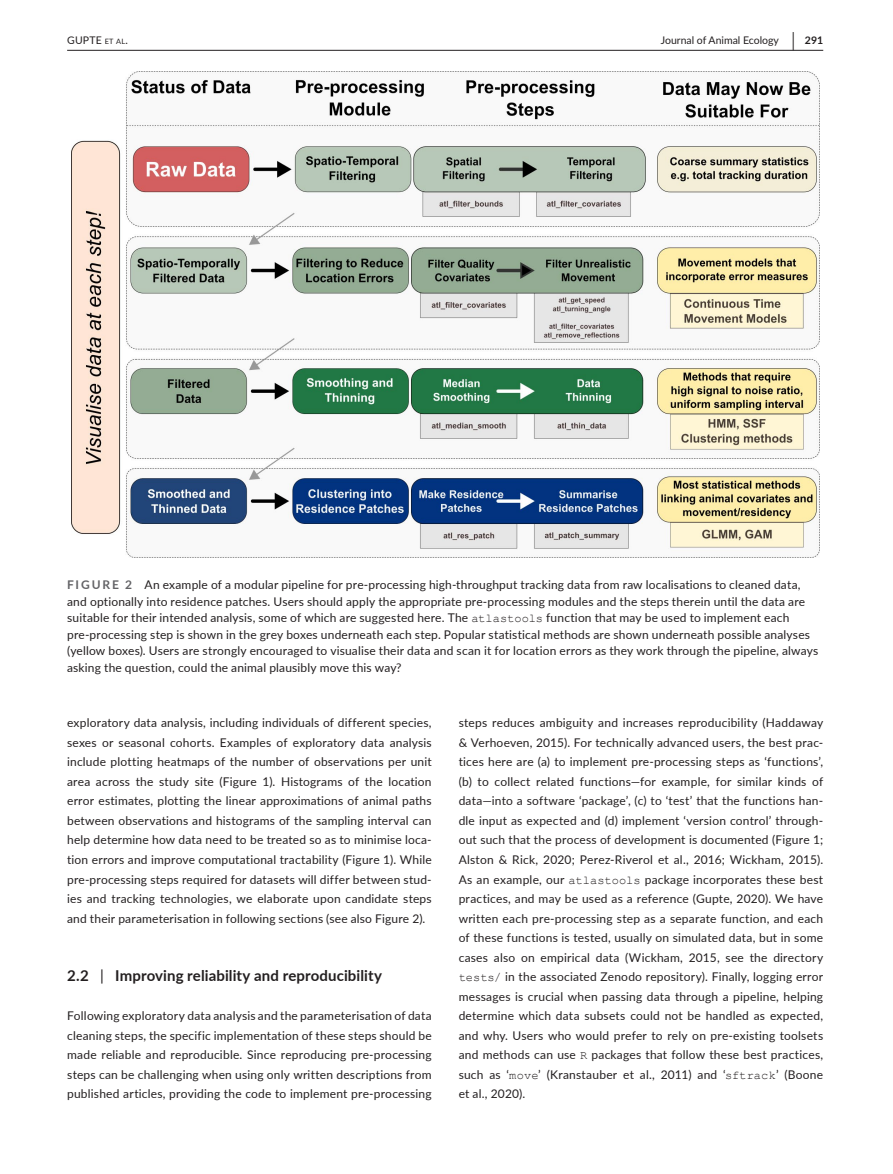
<style>
.page{position:relative;width:893px;height:1174px;background:#fff}
.page>*{position:absolute;margin:0;border:0;box-sizing:border-box;transform-origin:0 0}
.t1{font:700 19.5px "Lato";color:#231f20;scale:.48 1}
.t2{font:700 15px "Lato";letter-spacing:.005em;color:#231f20}
.t3{font:12px/19.5px "Lato";letter-spacing:.015em;color:#231f20;text-align:justify}
.t4{font:10.5px "Lato";color:#231f20}
.t5{font:10.5px "Lato";letter-spacing:.02em;color:#231f20}
.t6{font:700 10.5px "Lato";color:#231f20}
.s1{font-size:7.35px}
.s2{font-weight:700;color:#636366}
.s3{font-family:"Courier New"}
.s4{font-weight:400}
</style>
<div class="page">
<hr style="left:67px;top:50px;width:756px;height:1px;background:#231f20">
<img style="left:71px;top:72px;width:748px;height:485px">
<h1 class="t1" style="left:792px;top:25px;width:7px">|</h1>
<p class="t5" style="left:67px;top:33px;width:62px">GUPTE <span class="s1">et al</span>.</p>
<p class="t4" style="left:661px;top:33px;width:120px">Journal of Animal Ecology</p>
<p class="t6" style="left:805px;top:33px;width:20px">291</p>
<p class="t3" style="left:67px;top:576px;width:752px;line-height:16.5px;text-align:left"><span class="s2">FIGURE 2</span> An example of a modular pipeline for pre-processing high-throughput tracking data from raw localisations to cleaned data, and optionally into residence patches. Users should apply the appropriate pre-processing modules and the steps therein until the data are suitable for their intended analysis, some of which are suggested here. The <span class="s3">atlastools</span> function that may be used to implement each pre-processing step is shown in the grey boxes underneath each step. Popular statistical methods are shown underneath possible analyses (yellow boxes). Users are strongly encouraged to visualise their data and scan it for location errors as they work through the pipeline, always asking the question, could the animal plausibly move this way?</p>
<p class="t3" style="left:67px;top:713px;width:366px">exploratory data analysis, including individuals of different species, sexes or seasonal cohorts. Examples of exploratory data analysis include plotting heatmaps of the number of observations per unit area across the study site (Figure 1). Histograms of the location error estimates, plotting the linear approximations of animal paths between observations and histograms of the sampling interval can help determine how data need to be treated so as to minimise loca&shy;tion errors and improve computational tractability (Figure 1). While pre-processing steps required for datasets will differ between stud&shy;ies and tracking technologies, we elaborate upon candidate steps and their parameterisation in following sections (see also Figure 2).</p>
<p class="t2" style="left:67px;top:964px;width:316px">2.2 <span class="s4">|</span> Improving reliability and reproducibility</p>
<p class="t3" style="left:67px;top:1005px;width:366px">Following exploratory data analysis and the parameterisation of data cleaning steps, the specific implementation of these steps should be made reliable and reproducible. Since reproducing pre-processing steps can be challenging when using only written descriptions from published articles, providing the code to implement pre-processing</p>
<p class="t3" style="left:459px;top:713px;width:366px">steps reduces ambiguity and increases reproducibility (Haddaway &amp; Verhoeven, 2015). For technically advanced users, the best prac&shy;tices here are (a) to implement pre-processing steps as ‘functions’, (b) to collect related functions—for example, for similar kinds of data—into a software ‘package’, (c) to ‘test’ that the functions han&shy;dle input as expected and (d) implement ‘version control’ through&shy;out such that the process of development is documented (Figure 1; Alston &amp; Rick, 2020; Perez-Riverol et al., 2016; Wickham, 2015).<br>As an example, our <span class="s3">atlastools</span> package incorporates these best practices, and may be used as a reference (Gupte, 2020). We have written each pre-processing step as a separate function, and each of these functions is tested, usually on simulated data, but in some cases also on empirical data (Wickham, 2015, see the directory <span class="s3">tests/</span> in the associated Zenodo repository). Finally, logging error messages is crucial when passing data through a pipeline, helping determine which data subsets could not be handled as expected, and why. Users who would prefer to rely on pre-existing toolsets and methods can use <span class="s3">R</span> packages that follow these best practices, such as ‘<span class="s3">move</span>’ (Kranstauber et al., 2011) and ‘<span class="s3">sftrack</span>’ (Boone et al., 2020).</p>
</div>
